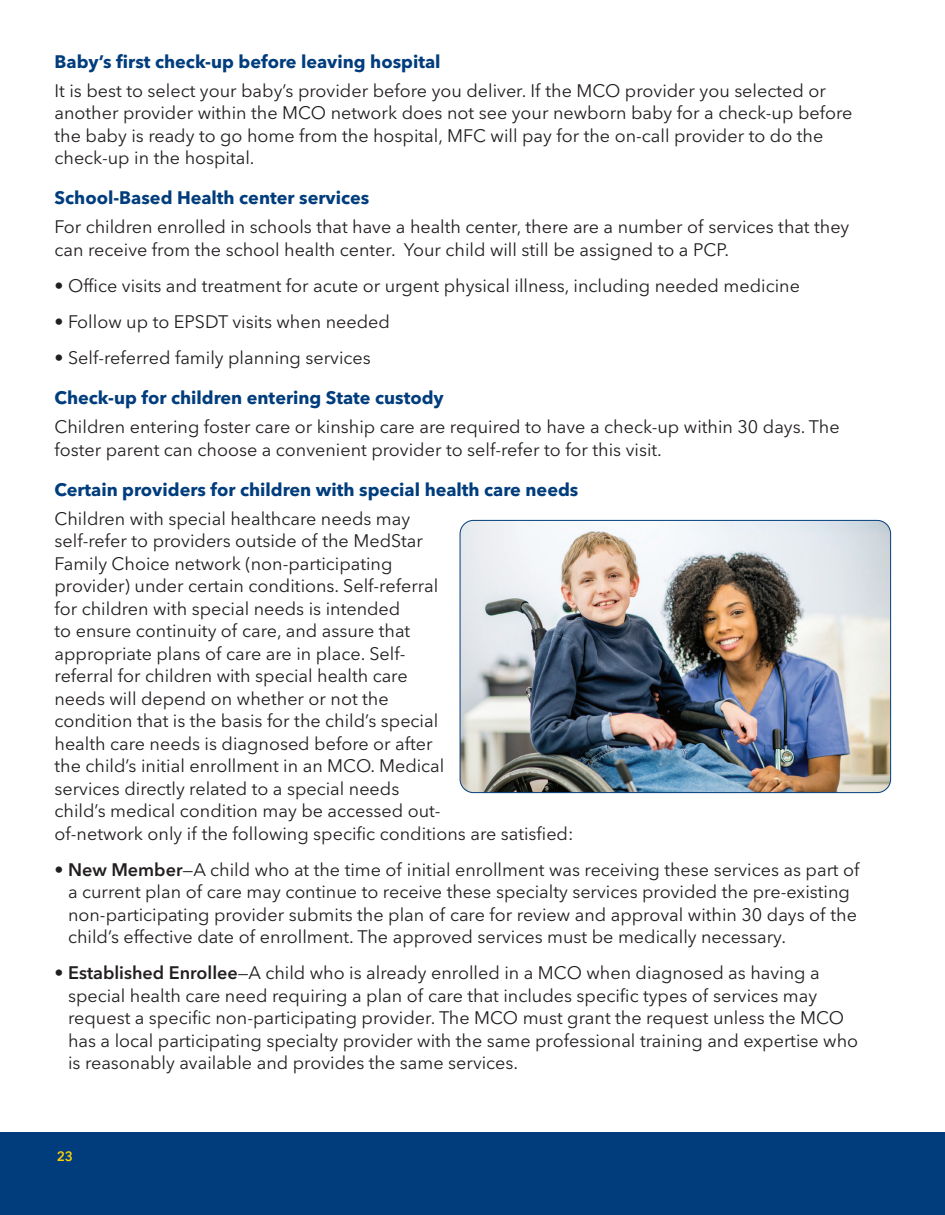
<style>
.page{position:relative;width:945px;height:1215px;background:#fff}
.page>*{position:absolute;margin:0;border:0;box-sizing:border-box;transform-origin:0 0}
.bullets{font:18px/22.5px "Avenir Next LT Pro";color:#231f20}
.bodsubly{font:700 18px "Avenir Next LT Pro";color:#013d7d}
.bodsubly-2{font:18px "Avenir Next LT Pro";color:#231f20}
.t1{font:600 13.5px "Avenir Next LT Pro";color:#fed105}
.s1{font-weight:600}
</style>
<div class="page">
<div style="left:0;top:1132px;width:945px;height:83px;background:#013d7d"></div>
<img style="left:460px;top:520px;width:431px;height:273px">
<div style="left:460px;top:520px;width:431px;height:273px;border:1px solid #013d7d;border-radius:14px"></div>
<p class="bodsubly" style="left:55px;top:50px;width:388px">Baby’s first check-up before leaving hospital</p>
<p class="bullets" style="left:55px;top:79px;width:800px">It is best to select your baby’s provider before you deliver. If the MCO provider you selected or another provider within the MCO network does not see your newborn baby for a check-up before the baby is ready to go home from the hospital, MFC will pay for the on-call provider to do the check-up in the hospital.</p>
<p class="bodsubly" style="left:55px;top:187px;width:316px">School-Based Health center services</p>
<p class="bullets" style="left:55px;top:216px;width:796px">For children enrolled in schools that have a health center, there are a number of services that they can receive from the school health center. Your child will still be assigned to a PCP.</p>
<p class="bullets" style="left:55px;top:274px;width:747px">• Office visits and treatment for acute or urgent physical illness, including needed medicine</p>
<p class="bullets" style="left:55px;top:310px;width:337px">• Follow up to EPSDT visits when needed</p>
<p class="bodsubly-2" style="left:55px;top:347px;width:318px">• Self-referred family planning services</p>
<p class="bodsubly" style="left:55px;top:387px;width:391px">Check-up for children entering State custody</p>
<p class="bullets" style="left:55px;top:416px;width:787px">Children entering foster care or kinship care are required to have a check-up within 30 days. The foster parent can choose a convenient provider to self-refer to for this visit.</p>
<p class="bodsubly" style="left:55px;top:479px;width:525px">Certain providers for children with special health care needs</p>
<p class="bullets" style="left:55px;top:507px;width:520px">Children with special healthcare needs may<br>self-refer to providers outside of the MedStar<br>Family Choice network (non-participating<br>provider) under certain conditions. Self-referral<br>for children with special needs is intended<br>to ensure continuity of care, and assure that<br>appropriate plans of care are in place. Self-<br>referral for children with special health care<br>needs will depend on whether or not the<br>condition that is the basis for the child’s special<br>health care needs is diagnosed before or after<br>the child’s initial enrollment in an MCO. Medical<br>services directly related to a special needs<br>child’s medical condition may be accessed out-<br>of-network only if the following specific conditions are satisfied:</p>
<p class="bullets" style="left:68px;top:858px;width:793px;text-indent:-14px"><span class="s1">• New Member</span>—A child who at the time of initial enrollment was receiving these services as part of a current plan of care may continue to receive these specialty services provided the pre-existing non-participating provider submits the plan of care for review and approval within 30 days of the child’s effective date of enrollment. The approved services must be medically necessary.</p>
<p class="bullets" style="left:68px;top:962px;width:792px;text-indent:-14px"><span class="s1">• Established Enrollee</span>—A child who is already enrolled in a MCO when diagnosed as having a special health care need requiring a plan of care that includes specific types of services may request a specific non-participating provider. The MCO must grant the request unless the MCO has a local participating specialty provider with the same professional training and expertise who is reasonably available and provides the same services.</p>
<p class="t1" style="left:57px;top:1148px;width:18px">23</p>
</div>
